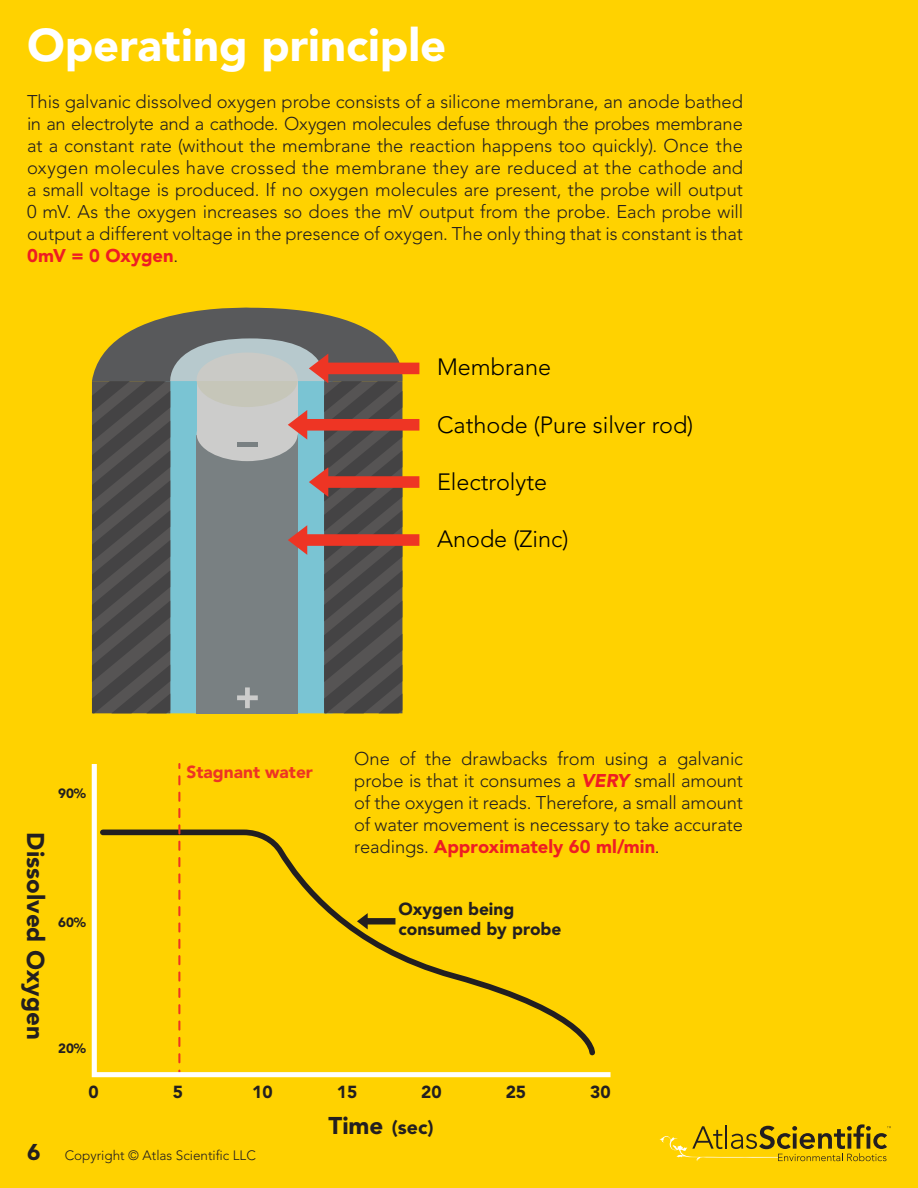
<style>
.page{position:relative;width:918px;height:1188px;background:#ffd200}
.page>*{position:absolute;margin:0;border:0;box-sizing:border-box;transform-origin:0 0}
.t1{font:900 45.45px "Avenir LT Pro";color:#fff}
.t2{font:900 24.15px "Avenir";color:#231f20}
.t3{font:300 23.4px "Avenir";color:#000}
.t4{font:900 19.5px "Avenir";color:#231f20}
.t5{font:300 18.3px/22px "Avenir LT Pro";letter-spacing:-.005em;color:#231f20;text-align:justify}
.t6{font:900 17.4px/20.9px "Avenir";color:#231f20}
.t7{font:900 17.4px "Avenir";color:#ed3424}
.t8{font:300 13.5px "Avenir LT Pro";color:#231f20}
.t9{font:900 13.35px "Avenir";color:#231f20}
.s1{font-weight:900;color:#ee1d23}
.s2{font-weight:900;font-style:italic;color:#ee1d23}
.s3{font-size:24.15px}
.s4{font-weight:900;font-size:22.65px}
</style>
<div class="page">
<svg style="left:92px;top:307px;width:327px;height:406px;background:#7b7b6c"></svg>
<svg style="left:91px;top:763px;width:520px;height:315px"></svg>
<svg style="left:660px;top:1124px;width:231px;height:37px"></svg>
<p class="t1" style="left:27px;top:18px;width:421px">Operating principle</p>
<p class="t5" style="left:27px;top:90px;width:718px">This galvanic dissolved oxygen probe consists of a silicone membrane, an anode bathed in an electrolyte and a cathode. Oxygen molecules defuse through the probes membrane at a constant rate (without the membrane the reaction happens too quickly). Once the oxygen molecules have crossed the membrane they are reduced at the cathode and a small voltage is produced. If no oxygen molecules are present, the probe will output 0 mV. As the oxygen increases so does the mV output from the probe. Each probe will output a different voltage in the presence of oxygen. The only thing that is constant is that <span class="s1">0mV = 0 Oxygen</span>.</p>
<p class="t3" style="left:437px;top:354px;width:116px">Membrane</p>
<p class="t3" style="left:437px;top:411px;width:258px">Cathode (Pure silver rod)</p>
<p class="t3" style="left:437px;top:468px;width:112px">Electrolyte</p>
<p class="t3" style="left:437px;top:525px;width:133px">Anode (Zinc)</p>
<p class="t2" style="left:50px;top:832px;width:209px;rotate:90deg">Dissolved Oxygen</p>
<p class="t9" style="left:58px;top:786px;width:30px">90%</p>
<p class="t9" style="left:58px;top:914px;width:30px">60%</p>
<p class="t9" style="left:58px;top:1040px;width:30px">20%</p>
<p class="t7" style="left:187px;top:761px;width:128px">Stagnant water</p>
<p class="t5" style="left:354px;top:748px;width:390px">One of the drawbacks from using a galvanic probe is that it consumes a <span class="s2">VERY</span> small amount of the oxygen it reads. Therefore, a small amount of water movement is necessary to take accurate readings. <span class="s1">Approximately 60 ml/min</span>.</p>
<p class="t6" style="left:398px;top:898px;width:165px">Oxygen being consumed by probe</p>
<p class="t6" style="left:88px;top:1082px;width:12px">0</p>
<p class="t6" style="left:173px;top:1082px;width:12px">5</p>
<p class="t6" style="left:252px;top:1082px;width:22px">10</p>
<p class="t6" style="left:337px;top:1082px;width:22px">15</p>
<p class="t6" style="left:421px;top:1082px;width:22px">20</p>
<p class="t6" style="left:506px;top:1082px;width:22px">25</p>
<p class="t6" style="left:590px;top:1082px;width:22px">30</p>
<p class="t4" style="left:329px;top:1115px;width:107px"><span class="s3">Time</span> (sec)</p>
<p class="t8" style="left:27px;top:1148px;width:230px"><span class="s4">6</span> Copyright © Atlas Scientific LLC</p>
</div>
